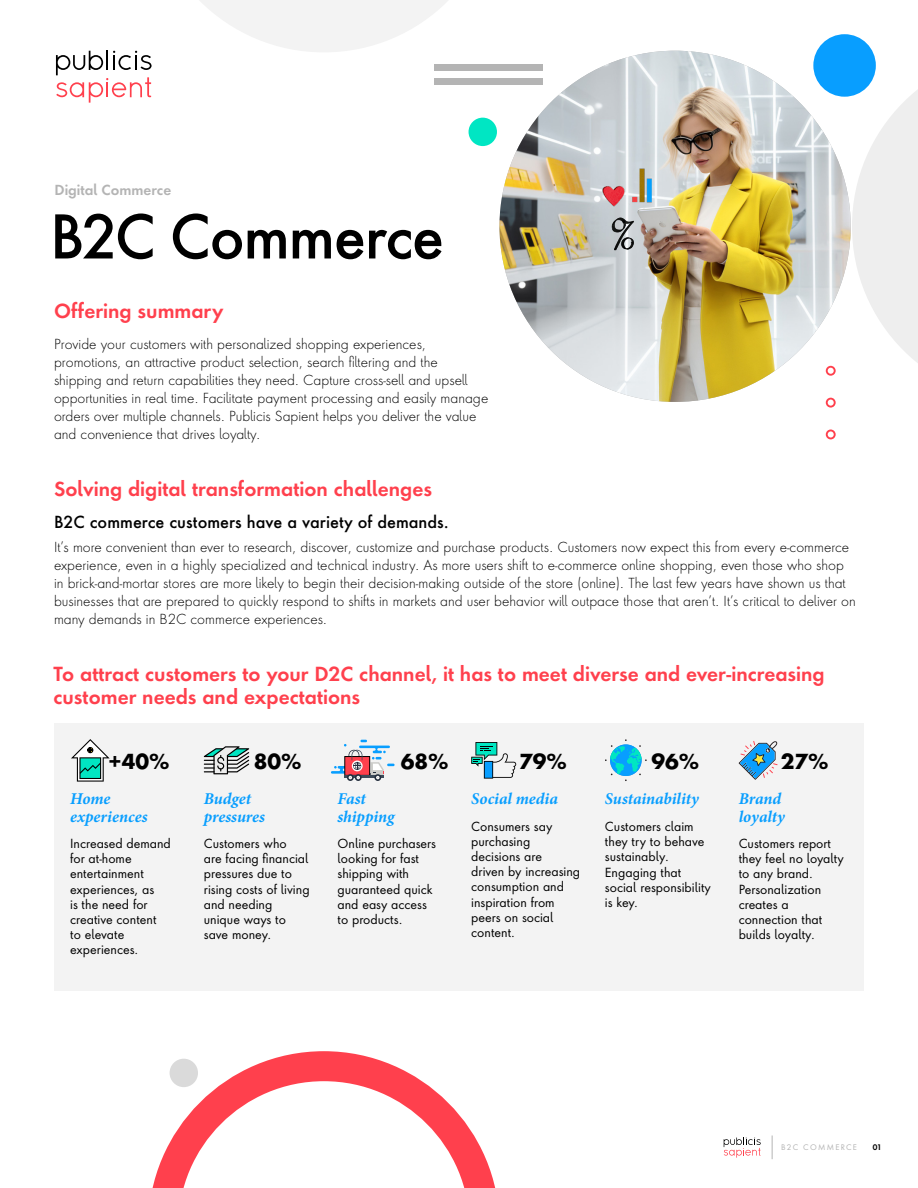
<style>
.page{position:relative;width:918px;height:1188px;background:#fff}
.page>*{position:absolute;margin:0;border:0;box-sizing:border-box;transform-origin:0 0}
.t1{font:500 58.5px "Futura Next";letter-spacing:-.02em;color:#000}
.Chart_Blue_Subheads{font:700 20.1px "Futura Next";color:#000}
.Subhead{font:600 18.9px/22.6px "Futura Next";color:#ff404d}
.Center_Blue_Chart_Subhead{font:italic 700 16.5px/17.2px "Minion Pro";letter-spacing:-.005em;color:#089eff}
.Subhead_Copy{font:500 16.2px "Futura Next";color:#000}
.Body_Copy{font:300 13.5px/18px "Futura Next";color:#000}
.t2{font:600 13.5px "Futura Next";color:#b4b4b4}
.Chart_Body_Copy{font:12.3px/15.1px "Futura Next";color:#000}
.t3{font:7.5px "Futura Next";letter-spacing:.175em;color:#b4b4b4}
.t4{font:600 7.5px "Futura Next";color:#000}
</style>
<div class="page">
<div style="left:54px;top:723px;width:809px;height:268px;background:#f3f3f3"></div>
<div style="left:813px;top:34px;width:63px;height:63px;background:#089eff;border-radius:50%"></div>
<svg style="left:852px;top:51px;width:66px;height:312px"></svg>
<div style="left:469px;top:118px;width:28px;height:28px;background:#00e6c3;border-radius:50%"></div>
<svg style="left:56px;top:0;width:443px;height:103px"></svg>
<div style="left:435px;top:64px;width:108px;height:6px;background:#b4b4b4"></div>
<div style="left:435px;top:78px;width:108px;height:6px;background:#b4b4b4"></div>
<svg style="left:724px;top:1138px;width:37px;height:20px"></svg>
<svg style="left:772px;top:1136px;width:1px;height:23px"></svg>
<svg style="left:331px;top:740px;width:64px;height:39px"></svg>
<svg style="left:739px;top:741px;width:39px;height:39px"></svg>
<svg style="left:71px;top:739px;width:39px;height:43px"></svg>
<svg style="left:204px;top:746px;width:45px;height:28px"></svg>
<svg style="left:471px;top:742px;width:45px;height:37px"></svg>
<svg style="left:605px;top:740px;width:42px;height:41px"></svg>
<svg style="left:152px;top:1051px;width:344px;height:137px"></svg>
<div style="left:170px;top:1059px;width:28px;height:28px;background:#dadada;border-radius:50%"></div>
<img style="left:500px;top:51px;width:351px;height:351px;border-radius:176px">
<img style="left:628px;top:163px;width:28px;height:45px">
<img style="left:592px;top:211px;width:73px;height:49px">
<img style="left:598px;top:180px;width:31px;height:37px">
<svg style="left:826px;top:366px;width:10px;height:10px"></svg>
<svg style="left:826px;top:398px;width:10px;height:10px"></svg>
<svg style="left:826px;top:430px;width:10px;height:9px"></svg>
<p class="t2" style="left:54px;top:180px;width:118px">Digital Commerce</p>
<p class="t1" style="left:50px;top:198px;width:396px">B2C Commerce</p>
<p class="Subhead" style="left:54px;top:299px;width:171px">Offering summary</p>
<p class="Body_Copy" style="left:54px;top:335px;width:436px">Provide your customers with personalized shopping experiences, promotions, an attractive product selection, search filtering and the shipping and return capabilities they need. Capture cross-sell and upsell opportunities in real time. Facilitate payment processing and easily manage orders over multiple channels. Publicis Sapient helps you deliver the value and convenience that drives loyalty.</p>
<p class="Subhead" style="left:54px;top:478px;width:380px">Solving digital transformation challenges</p>
<p class="Subhead_Copy" style="left:54px;top:511px;width:396px">B2C commerce customers have a variety of demands.</p>
<p class="Body_Copy" style="left:54px;top:538px;width:803px">It’s more convenient than ever to research, discover, customize and purchase products. Customers now expect this from every e-commerce experience, even in a highly specialized and technical industry. As more users shift to e-commerce online shopping, even those who shop in brick-and-mortar stores are more likely to begin their decision-making outside of the store (online). The last few years have shown us that businesses that are prepared to quickly respond to shifts in markets and user behavior will outpace those that aren’t. It’s critical to deliver on many demands in B2C commerce experiences.</p>
<p class="Subhead" style="left:54px;top:663px;width:773px">To attract customers to your D2C channel, it has to meet diverse and ever-increasing customer needs and expectations</p>
<p class="Chart_Blue_Subheads" style="left:108px;top:748px;width:63px">+40%</p>
<p class="Chart_Blue_Subheads" style="left:254px;top:748px;width:49px">80%</p>
<p class="Chart_Blue_Subheads" style="left:401px;top:748px;width:49px">68%</p>
<p class="Chart_Blue_Subheads" style="left:519px;top:748px;width:49px">79%</p>
<p class="Chart_Blue_Subheads" style="left:651px;top:748px;width:49px">96%</p>
<p class="Chart_Blue_Subheads" style="left:781px;top:748px;width:49px">27%</p>
<p class="Center_Blue_Chart_Subhead" style="left:70px;top:790px;width:79px">Home experiences</p>
<p class="Chart_Body_Copy" style="left:70px;top:835px;width:102px">Increased demand for at-home entertainment experiences, as<br>is the need for creative content<br>to elevate experiences.</p>
<p class="Center_Blue_Chart_Subhead" style="left:204px;top:790px;width:63px">Budget pressures</p>
<p class="Chart_Body_Copy" style="left:204px;top:835px;width:107px">Customers who<br>are facing financial pressures due to rising costs of living and needing unique ways to save money.</p>
<p class="Center_Blue_Chart_Subhead" style="left:338px;top:790px;width:58px">Fast shipping</p>
<p class="Chart_Body_Copy" style="left:338px;top:835px;width:100px">Online purchasers looking for fast shipping with guaranteed quick and easy access to products.</p>
<p class="Center_Blue_Chart_Subhead" style="left:471px;top:790px;width:88px">Social media</p>
<p class="Chart_Body_Copy" style="left:471px;top:818px;width:110px">Consumers say purchasing decisions are<br>driven by increasing consumption and inspiration from peers on social content.</p>
<p class="Center_Blue_Chart_Subhead" style="left:605px;top:790px;width:95px">Sustainability</p>
<p class="Chart_Body_Copy" style="left:605px;top:818px;width:107px">Customers claim they try to behave sustainably.<br>Engaging that social responsibility is key.</p>
<p class="Center_Blue_Chart_Subhead" style="left:739px;top:790px;width:48px">Brand loyalty</p>
<p class="Chart_Body_Copy" style="left:739px;top:835px;width:107px">Customers report they feel no loyalty to any brand.<br>Personalization creates a connection that builds loyalty.</p>
<p class="t3" style="left:781px;top:1142px;width:77px">B2C COMMERCE</p>
<p class="t4" style="left:873px;top:1142px;width:10px">01</p>
</div>
